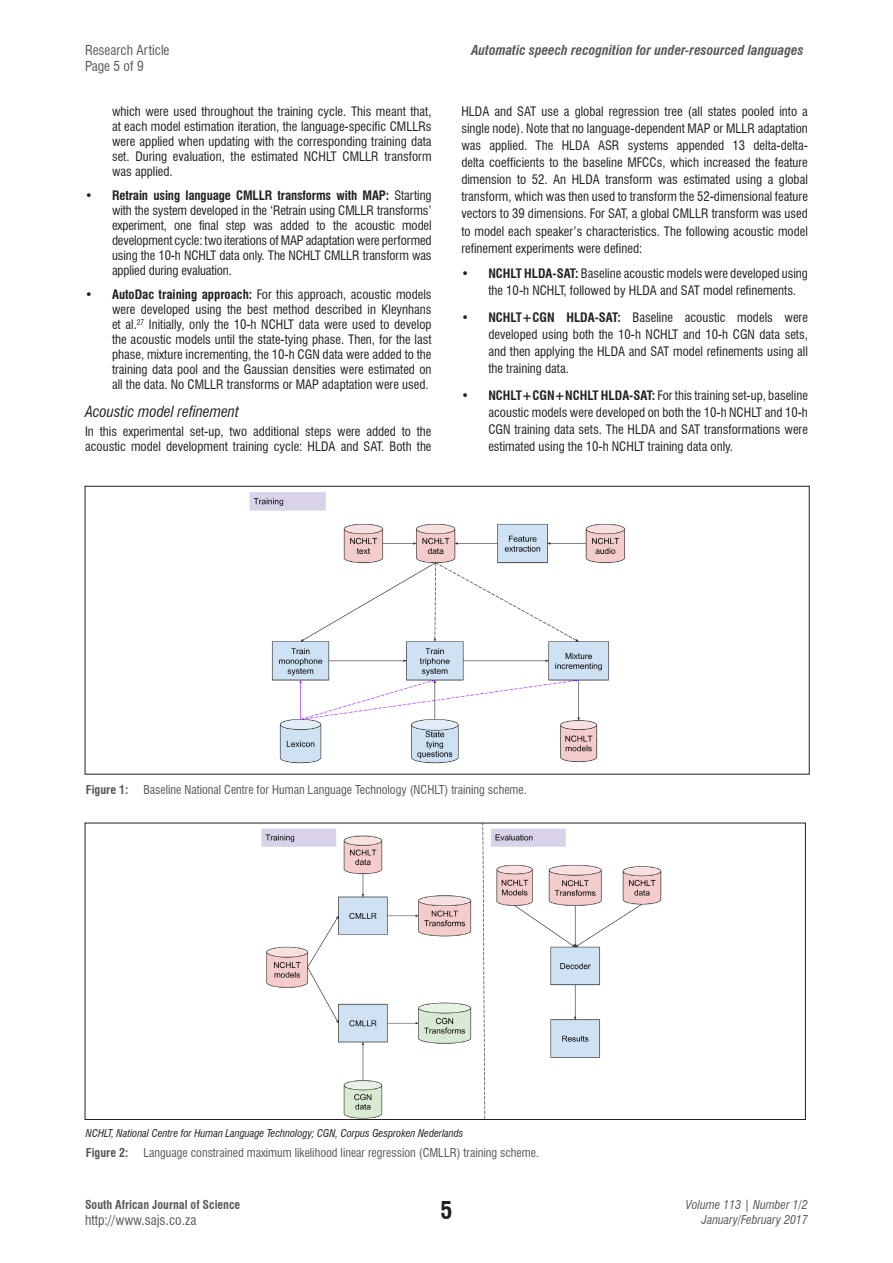
<style>
.page{position:relative;width:893px;height:1263px;background:#fff}
.page>*{position:absolute;margin:0;border:0;box-sizing:border-box;transform-origin:0 0}
.t1{font:700 condensed 24px "Swiss 721 BT";color:#231f20}
.Heading_2{font:italic condensed 15px "Swiss 721 BT";color:#231f20}
.HEADER_top{font:italic 700 condensed 13.5px "Swiss 721 BT";color:#57585a}
.HEADER_top-2{font:condensed 13.5px "Swiss 721 BT";color:#57585a}
.BODY{font:condensed 12.75px/15px "Swiss 721 BT";color:#231f20;text-align:justify}
.FIG_caption{font:condensed 12px "Swiss 721 BT";color:#57585a}
.FIG_caption-2{font:700 condensed 12px "Swiss 721 BT";color:#57585a}
.t2{font:italic condensed 12px/14.4px "Swiss 721 BT";color:#57585a;text-align:right}
.FIG_source{font:italic condensed 10.5px "Swiss 721 BT";color:#231f20}
.s1{font-weight:700}
</style>
<div class="page">
<img style="left:249px;top:492px;width:376px;height:272px">
<img style="left:261px;top:825px;width:401px;height:293px">
<p class="HEADER_top-2" style="left:85px;top:42px;width:86px">Research Article</p>
<p class="HEADER_top" style="left:471px;top:42px;width:334px">Automatic speech recognition for under-resourced languages</p>
<p class="HEADER_top-2" style="left:85px;top:58px;width:60px">Page 5 of 9</p>
<p class="BODY" style="left:112px;top:104px;width:321px">which were used throughout the training cycle. This meant that, at each model estimation iteration, the language-specific CMLLRs were applied when updating with the corresponding training data set. During evaluation, the estimated NCHLT CMLLR transform was applied.</p>
<p class="BODY" style="left:112px;top:188px;width:321px;text-indent:-27px"><span class="s1">• Retrain using language CMLLR transforms with MAP:</span> Starting with the system developed in the ‘Retrain using CMLLR transforms’ experiment, one final step was added to the acoustic model development cycle: two iterations of MAP adaptation were performed using the 10-h NCHLT data only. The NCHLT CMLLR transform was applied during evaluation.</p>
<p class="BODY" style="left:112px;top:286px;width:321px;text-indent:-27px"><span class="s1">• AutoDac training approach:</span> For this approach, acoustic models were developed using the best method described in Kleynhans et al.<sup>27</sup> Initially, only the 10-h NCHLT data were used to develop the acoustic models until the state-tying phase. Then, for the last phase, mixture incrementing, the 10-h CGN data were added to the training data pool and the Gaussian densities were estimated on all the data. No CMLLR transforms or MAP adaptation were used.</p>
<p class="Heading_2" style="left:85px;top:403px;width:155px">Acoustic model refinement</p>
<p class="BODY" style="left:85px;top:424px;width:348px">In this experimental set-up, two additional steps were added to the acoustic model development training cycle: HLDA and SAT. Both the</p>
<p class="BODY" style="left:461px;top:103px;width:348px;line-height:17.1px">HLDA and SAT use a global regression tree (all states pooled into a single node). Note that no language-dependent MAP or MLLR adaptation was applied. The HLDA ASR systems appended 13 delta-delta&shy;delta coefficients to the baseline MFCCs, which increased the feature dimension to 52. An HLDA transform was estimated using a global transform, which was then used to transform the 52-dimensional feature vectors to 39 dimensions. For SAT, a global CMLLR transform was used to model each speaker’s characteristics. The following acoustic model refinement experiments were defined:</p>
<p class="BODY" style="left:488px;top:265px;width:321px;line-height:17.1px;text-indent:-27px"><span class="s1">• NCHLT HLDA-SAT:</span> Baseline acoustic models were developed using the 10-h NCHLT, followed by HLDA and SAT model refinements.</p>
<p class="BODY" style="left:488px;top:309px;width:321px;line-height:17.1px;text-indent:-27px"><span class="s1">• NCHLT+CGN HLDA-SAT:</span> Baseline acoustic models were developed using both the 10-h NCHLT and 10-h CGN data sets, and then applying the HLDA and SAT model refinements using all the training data.</p>
<p class="BODY" style="left:488px;top:387px;width:321px;line-height:17.1px;text-indent:-27px"><span class="s1">• NCHLT+CGN+NCHLT HLDA-SAT:</span> For this training set-up, baseline acoustic models were developed on both the 10-h NCHLT and 10-h CGN training data sets. The HLDA and SAT transformations were estimated using the 10-h NCHLT training data only.</p>
<p class="FIG_caption-2" style="left:86px;top:782px;width:44px">Figure 1:</p>
<p class="FIG_caption" style="left:143px;top:782px;width:385px">Baseline National Centre for Human Language Technology (NCHLT) training scheme.</p>
<p class="FIG_source" style="left:86px;top:1127px;width:379px">NCHLT, National Centre for Human Language Technology; CGN, Corpus Gesproken Nederlands</p>
<p class="FIG_caption-2" style="left:86px;top:1145px;width:44px">Figure 2:</p>
<p class="FIG_caption" style="left:143px;top:1145px;width:397px">Language constrained maximum likelihood linear regression (CMLLR) training scheme.</p>
<p class="FIG_caption-2" style="left:85px;top:1197px;width:157px">South African Journal of Science</p>
<p class="HEADER_top-2" style="left:85px;top:1212px;width:113px">http://www.sajs.co.za</p>
<h1 class="t1" style="left:440px;top:1195px;width:13px">5</h1>
<p class="t2" style="left:686px;top:1198px;width:124px">Volume 113 | Number 1/2<br>January/February 2017</p>
</div>
